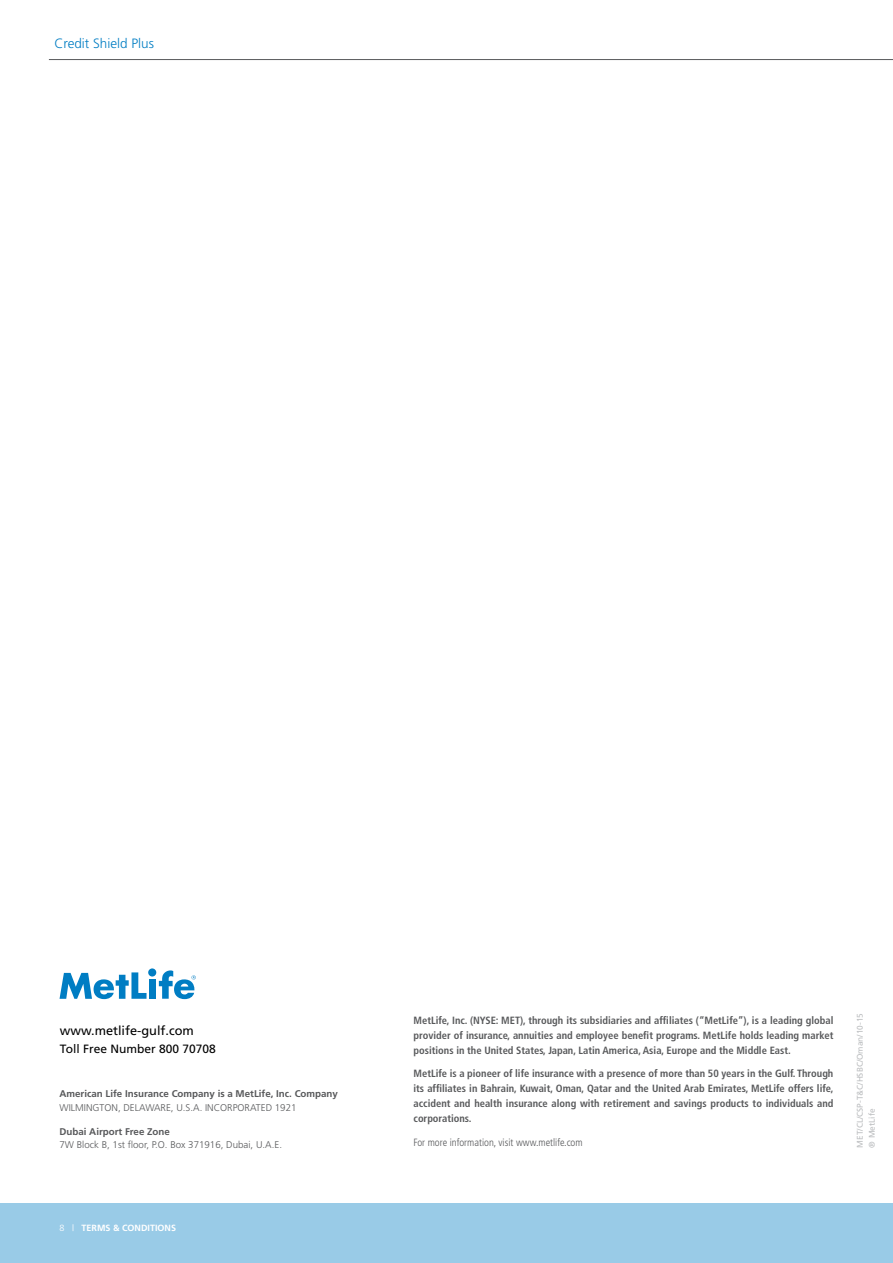
<style>
.page{position:relative;width:893px;height:1263px;background:#fff}
.page>*{position:absolute;margin:0;border:0;box-sizing:border-box;transform-origin:0 0}
.t1{font:300 13.5px "Frutiger LT Std";color:#007dc3}
.t2{font:12.75px "Frutiger LT Std";color:#000}
.t3{font:12px "Frutiger LT Std";color:#000}
.t4{font:700 condensed 10.5px/15px "Frutiger LT Std";color:#58595b;text-align:justify}
.t5{font:300 condensed 10.5px "Frutiger LT Std";color:#58595b}
.t6{font:300 9.75px "Frutiger";color:#58595b}
.t7{font:700 9.75px "Frutiger";color:#58595b}
.t8{font:700 9px "Frutiger";color:#fff}
.t9{font:8.25px/12px "Frutiger";color:#bcbec0}
.s1{font-weight:300}
</style>
<div class="page">
<div style="left:0;top:1203px;width:893px;height:60px;background:#99cbe7"></div>
<hr style="left:49px;top:59px;width:844px;height:1px;background:#58595b">
<div style="left:149px;top:979px;width:7px;height:20px;background:#007dc3"></div>
<div style="left:148px;top:968px;width:8px;height:8px;background:#007dc3;border-radius:50%"></div>
<svg style="left:60px;top:972px;width:87px;height:27px"></svg>
<svg style="left:159px;top:970px;width:37px;height:29px"></svg>
<p class="t1" style="left:54px;top:36px;width:101px">Credit Shield Plus</p>
<p class="t2" style="left:60px;top:1023px;width:135px">www.metlife-gulf.com</p>
<p class="t3" style="left:60px;top:1041px;width:157px">Toll Free Number 800 70708</p>
<p class="t7" style="left:60px;top:1087px;width:280px">American Life Insurance Company is a MetLife, Inc. Company</p>
<p class="t6" style="left:60px;top:1102px;width:239px">WILMINGTON, DELAWARE, U.S.A. INCORPORATED 1921</p>
<p class="t7" style="left:60px;top:1125px;width:112px">Dubai Airport Free Zone</p>
<p class="t6" style="left:60px;top:1139px;width:224px">7W Block B, 1st floor, P.O. Box 371916, Dubai, U.A.E.</p>
<p class="t8" style="left:60px;top:1223px;width:118px"><span class="s1">8 |</span> TERMS &amp; CONDITIONS</p>
<p class="t4" style="left:414px;top:1012px;width:421px">MetLife, Inc. (NYSE: MET), through its subsidiaries and affiliates (“MetLife”), is a leading global provider of insurance, annuities and employee benefit programs. MetLife holds leading market positions in the United States, Japan, Latin America, Asia, Europe and the Middle East.</p>
<p class="t4" style="left:414px;top:1066px;width:421px">MetLife is a pioneer of life insurance with a presence of more than 50 years in the Gulf. Through its affiliates in Bahrain, Kuwait, Oman, Qatar and the United Arab Emirates, MetLife offers life, accident and health insurance along with retirement and savings products to individuals and corporations.</p>
<p class="t5" style="left:414px;top:1136px;width:171px">For more information, visit www.metlife.com</p>
<p class="t9" style="left:854px;top:1147px;width:136px;rotate:-90deg">MET/CL/CSP-T&amp;C/HSBC/Oman/10-15 ® MetLife</p>
</div>
